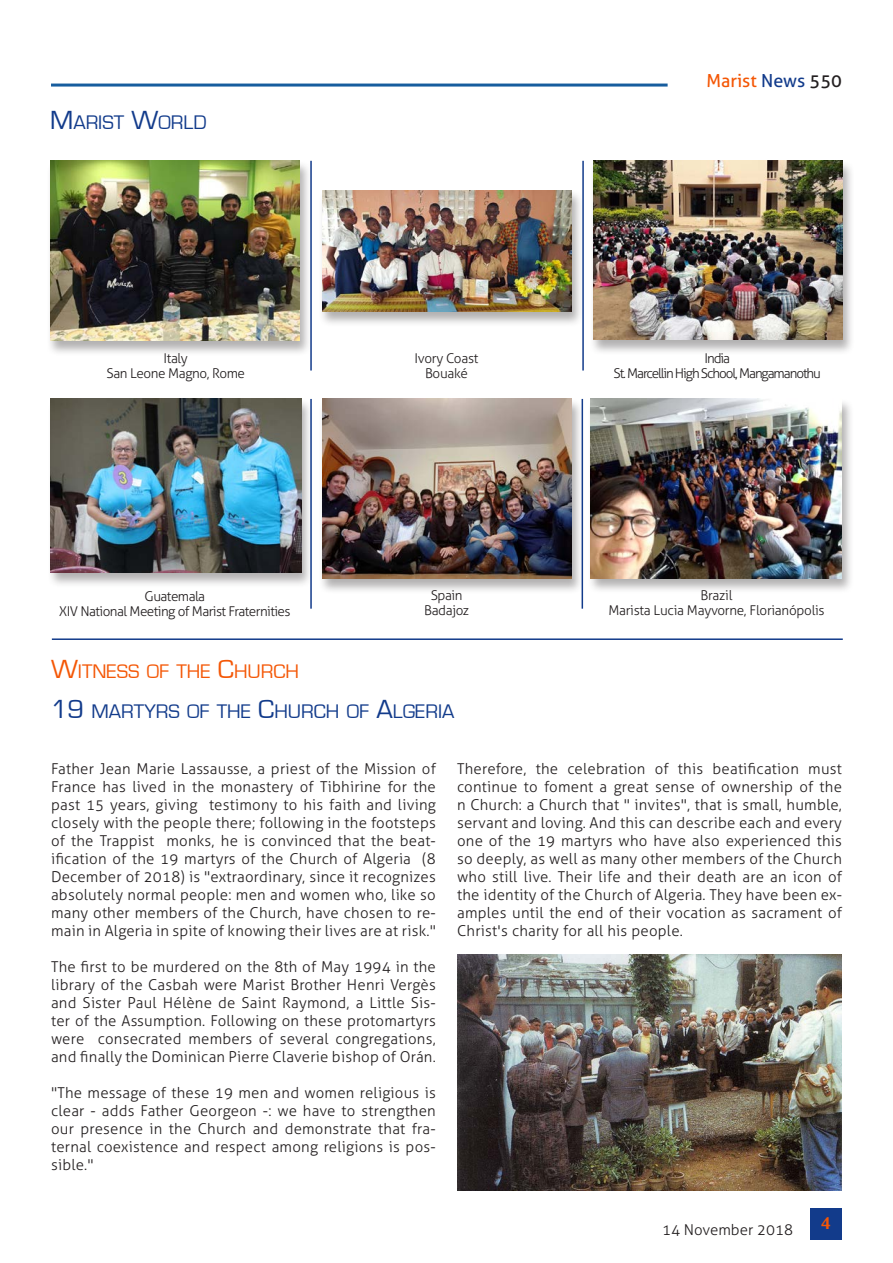
<style>
.page{position:relative;width:893px;height:1263px;background:#fff}
.page>*{position:absolute;margin:0;border:0;box-sizing:border-box;transform-origin:0 0}
.Titolo{font:20.25px "Eurostile";color:#123b8b}
.Titolo-2{font:20.25px "Eurostile";color:#f45706}
.t1{font:18px "Aller";color:#f45706}
.t2{font:700 18px "Novarese IT Cby BT";color:#f45706}
.Testo_sinEspacio{font:300 15px/18px "Aller";letter-spacing:.015em;color:#231f20;text-align:justify}
.DidacaliaFotos{font:300 13.5px "Aller";letter-spacing:-.04em;color:#231f20}
.DidacaliaFotos-2{font:300 13.5px "Aller";letter-spacing:-.02em;color:#231f20}
.DidacaliaFotos-3{font:300 13.5px "Aller";letter-spacing:-.08em;color:#231f20}
.s1{font-size:27px}
.s2{color:#123b8b}
.s3{color:#231f20}
</style>
<div class="page">
<hr style="left:51px;top:84px;width:617px;height:3px;background:#175d9e">
<div style="left:810px;top:1208px;width:32px;height:31px;background:#123b8b"></div>
<hr style="left:52px;top:638px;width:791px;height:2px;background:#123b8b">
<div style="left:587px;top:398px;width:267px;height:195px;background:#231f20;opacity:.35"></div>
<img style="left:591px;top:399px;width:251px;height:179px">
<div style="left:318px;top:189px;width:266px;height:138px;background:#231f20;opacity:.35"></div>
<img style="left:322px;top:190px;width:250px;height:121px">
<div style="left:589px;top:160px;width:266px;height:195px;background:#231f20;opacity:.35"></div>
<img style="left:593px;top:161px;width:250px;height:179px">
<div style="left:318px;top:398px;width:266px;height:196px;background:#231f20;opacity:.35"></div>
<img style="left:322px;top:399px;width:250px;height:180px">
<div style="left:47px;top:398px;width:267px;height:190px;background:#231f20;opacity:.35"></div>
<img style="left:51px;top:399px;width:250px;height:173px">
<hr style="left:310px;top:161px;width:2px;height:209px;background:#123b8b">
<hr style="left:582px;top:161px;width:2px;height:209px;background:#123b8b">
<hr style="left:310px;top:399px;width:2px;height:210px;background:#123b8b">
<hr style="left:582px;top:399px;width:1px;height:210px;background:#123b8b">
<div style="left:46px;top:160px;width:266px;height:196px;background:#231f20;opacity:.35"></div>
<img style="left:50px;top:161px;width:250px;height:180px">
<img style="left:457px;top:955px;width:385px;height:236px">
<p class="Titolo" style="left:50px;top:111px;width:158px"><span class="s1">M</span>ARIST <span class="s1">W</span>ORLD</p>
<p class="DidacaliaFotos" style="left:164px;top:350px;width:26px">Italy</p>
<p class="DidacaliaFotos" style="left:106px;top:365px;width:140px">San Leone Magno, Rome</p>
<p class="DidacaliaFotos" style="left:145px;top:588px;width:62px">Guatemala</p>
<p class="DidacaliaFotos" style="left:59px;top:603px;width:233px">XIV National Meeting of Marist Fraternities</p>
<p class="DidacaliaFotos-2" style="left:414px;top:350px;width:65px">Ivory Coast</p>
<p class="DidacaliaFotos" style="left:425px;top:365px;width:44px">Bouaké</p>
<p class="DidacaliaFotos" style="left:431px;top:587px;width:33px">Spain</p>
<p class="DidacaliaFotos" style="left:424px;top:602px;width:46px">Badajoz</p>
<p class="Titolo-2" style="left:51px;top:661px;width:250px"><span class="s1">W</span>ITNESS OF THE <span class="s1">C</span>HURCH</p>
<p class="Titolo" style="left:51px;top:701px;width:405px"><span class="s1">19</span> MARTYRS OF THE <span class="s1">C</span>HURCH OF <span class="s1">A</span>LGERIA</p>
<p class="t1" style="left:706px;top:69px;width:137px">Marist <span class="s2">News</span> <span class="s3">550</span></p>
<p class="DidacaliaFotos" style="left:704px;top:350px;width:27px">India</p>
<p class="DidacaliaFotos-3" style="left:613px;top:365px;width:209px">St. Marcellin High School, Mangamanothu</p>
<p class="DidacaliaFotos" style="left:701px;top:587px;width:33px">Brazil</p>
<p class="DidacaliaFotos-2" style="left:608px;top:602px;width:218px">Marista Lucia Mayvorne, Florianópolis</p>
<p class="Testo_sinEspacio" style="left:51px;top:760px;width:386px">Father Jean Marie Lassausse, a priest of the Mission of France has lived in the monastery of Tibhirine for the past 15 years, giving testimony to his faith and living closely with the people there; following in the footsteps of the Trappist monks, he is convinced that the beat&shy;ification of the 19 martyrs of the Church of Algeria (8<br>December of 2018) is "extraordinary, since it recognizes absolutely normal people: men and women who, like so many other members of the Church, have chosen to re&shy;main in Algeria in spite of knowing their lives are at risk."</p>
<p class="Testo_sinEspacio" style="left:51px;top:958px;width:386px">The first to be murdered on the 8th of May 1994 in the library of the Casbah were Marist Brother Henri Vergès and Sister Paul Hélène de Saint Raymond, a Little Sis&shy;ter of the Assumption. Following on these protomartyrs were consecrated members of several congregations, and finally the Dominican Pierre Claverie bishop of Orán.</p>
<p class="Testo_sinEspacio" style="left:51px;top:1084px;width:386px">"The message of these 19 men and women religious is clear - adds Father Georgeon -: we have to strengthen our presence in the Church and demonstrate that fra&shy;ternal coexistence and respect among religions is pos&shy;sible."</p>
<p class="Testo_sinEspacio" style="left:457px;top:760px;width:386px">Therefore, the celebration of this beatification must continue to foment a great sense of ownership of the n Church: a Church that " invites", that is small, humble, servant and loving. And this can describe each and every one of the 19 martyrs who have also experienced this so deeply, as well as many other members of the Church who still live. Their life and their death are an icon of the identity of the Church of Algeria. They have been ex&shy;amples until the end of their vocation as sacrament of Christ's charity for all his people.</p>
<p class="Testo_sinEspacio" style="left:662px;top:1220px;width:132px">14 November 2018</p>
<p class="t2" style="left:821px;top:1212px;width:12px">4</p>
</div>
